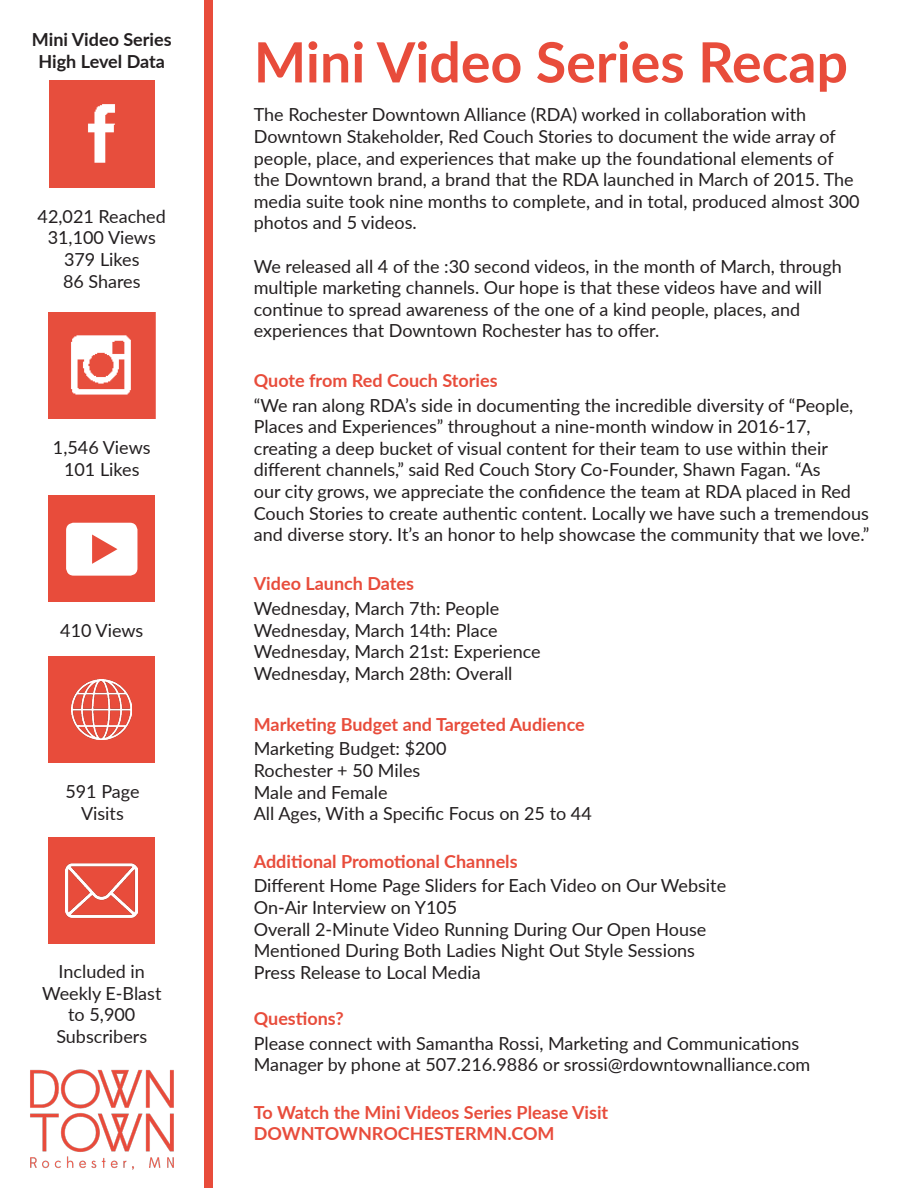
<style>
.page{position:relative;width:918px;height:1188px;background:#fff}
.page>*{position:absolute;margin:0;border:0;box-sizing:border-box;transform-origin:0 0}
.t1{font:700 55.5px "Lato";color:#e84c3b}
.t2{font:18px/21.6px "Lato";color:#231f20}
.t3{font:700 18px "Lato";color:#e84c3b}
.t4{font:700 18px "Lato";color:#231f20}
</style>
<div class="page">
<img style="left:49px;top:81px;width:105px;height:107px">
<img style="left:48px;top:312px;width:107px;height:107px">
<div style="left:48px;top:495px;width:107px;height:107px;background:#e84c3b"></div>
<div style="left:66px;top:523px;width:71px;height:53px;background:#fff;border-radius:8px"></div>
<svg style="left:92px;top:535px;width:25px;height:29px"></svg>
<div style="left:48px;top:656px;width:107px;height:107px;background:#e84c3b"></div>
<img style="left:72px;top:680px;width:60px;height:60px">
<div style="left:204px;top:0;width:9px;height:1188px;background:#e84c3b"></div>
<div style="left:48px;top:837px;width:107px;height:107px;background:#e84c3b"></div>
<img style="left:66px;top:863px;width:72px;height:56px">
<img style="left:30px;top:1069px;width:144px;height:101px">
<p class="t4" style="left:32px;top:26px;width:141px">Mini Video Series</p>
<p class="t4" style="left:38px;top:48px;width:128px">High Level Data</p>
<p class="t2" style="left:38px;top:205px;width:130px">42,021 Reached</p>
<p class="t2" style="left:48px;top:226px;width:110px">31,100 Views</p>
<p class="t2" style="left:64px;top:248px;width:77px">379 Likes</p>
<p class="t2" style="left:63px;top:270px;width:79px">86 Shares</p>
<p class="t2" style="left:53px;top:436px;width:99px">1,546 Views</p>
<p class="t2" style="left:64px;top:457px;width:77px">101 Likes</p>
<p class="t2" style="left:60px;top:619px;width:85px">410 Views</p>
<p class="t2" style="left:65px;top:780px;width:76px;text-align:center">591 Page<br>Visits</p>
<p class="t2" style="left:42px;top:960px;width:121px;text-align:center">Included in<br>Weekly E-Blast</p>
<p class="t2" style="left:68px;top:1003px;width:69px">to 5,900</p>
<p class="t2" style="left:56px;top:1025px;width:92px">Subscribers</p>
<p class="t1" style="left:254px;top:21px;width:596px">Mini Video Series Recap</p>
<p class="t2" style="left:254px;top:103px;width:607px">The Rochester Downtown Alliance (RDA) worked in collaboration with Downtown Stakeholder, Red Couch Stories to document the wide array of people, place, and experiences that make up the foundational elements of the Downtown brand, a brand that the RDA launched in March of 2015. The media suite took nine months to complete, and in total, produced almost 300 photos and 5 videos.</p>
<p class="t2" style="left:254px;top:254px;width:589px">We released all 4 of the :30 second videos, in the month of March, through multiple marketing channels. Our hope is that these videos have and will continue to spread awareness of the one of a kind people, places, and experiences that Downtown Rochester has to offer.</p>
<p class="t3" style="left:254px;top:367px;width:245px">Quote from Red Couch Stories</p>
<p class="t2" style="left:254px;top:394px;width:617px">“We ran along RDA’s side in documenting the incredible diversity of “People, Places and Experiences” throughout a nine-month window in 2016-17, creating a deep bucket of visual content for their team to use within their different channels,” said Red Couch Story Co-Founder, Shawn Fagan. “As<br>our city grows, we appreciate the confidence the team at RDA placed in Red Couch Stories to create authentic content. Locally we have such a tremendous and diverse story. It’s an honor to help showcase the community that we love.”</p>
<p class="t3" style="left:254px;top:571px;width:162px">Video Launch Dates</p>
<p class="t2" style="left:254px;top:597px;width:247px">Wednesday, March 7th: People</p>
<p class="t2" style="left:254px;top:619px;width:245px">Wednesday, March 14th: Place</p>
<p class="t2" style="left:254px;top:640px;width:289px">Wednesday, March 21st: Experience</p>
<p class="t2" style="left:254px;top:662px;width:260px">Wednesday, March 28th: Overall</p>
<p class="t3" style="left:254px;top:711px;width:333px">Marketing Budget and Targeted Audience</p>
<p class="t2" style="left:254px;top:737px;width:194px">Marketing Budget: $200</p>
<p class="t2" style="left:254px;top:759px;width:168px">Rochester + 50 Miles</p>
<p class="t2" style="left:254px;top:781px;width:135px">Male and Female</p>
<p class="t2" style="left:254px;top:802px;width:340px">All Ages, With a Specific Focus on 25 to 44</p>
<p class="t3" style="left:254px;top:848px;width:265px">Additional Promotional Channels</p>
<p class="t2" style="left:254px;top:874px;width:474px">Different Home Page Sliders for Each Video on Our Website</p>
<p class="t2" style="left:254px;top:896px;width:205px">On-Air Interview on Y105</p>
<p class="t2" style="left:254px;top:917px;width:454px">Overall 2-Minute Video Running During Our Open House</p>
<p class="t2" style="left:254px;top:939px;width:443px">Mentioned During Both Ladies Night Out Style Sessions</p>
<p class="t2" style="left:254px;top:961px;width:229px">Press Release to Local Media</p>
<p class="t3" style="left:254px;top:1006px;width:92px">Questions?</p>
<p class="t2" style="left:254px;top:1032px;width:558px">Please connect with Samantha Rossi, Marketing and Communications<br>Manager by phone at 507.216.9886 or srossi@rdowntownalliance.com</p>
<p class="t3" style="left:254px;top:1099px;width:356px">To Watch the Mini Videos Series Please Visit</p>
<p class="t3" style="left:254px;top:1120px;width:302px">DOWNTOWNROCHESTERMN.COM</p>
</div>
